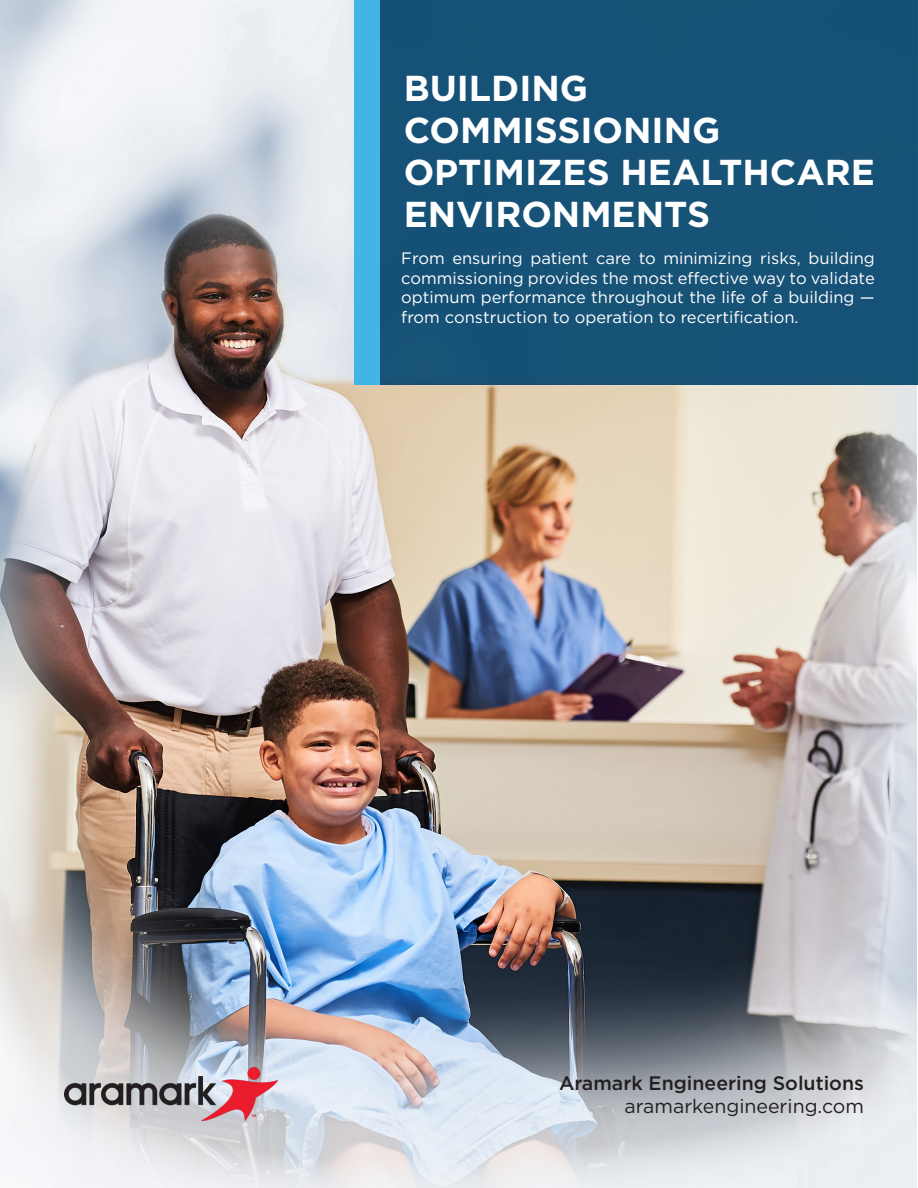
<style>
.page{position:relative;width:918px;height:1188px;background:#fff}
.page>*{position:absolute;margin:0;border:0;box-sizing:border-box;transform-origin:0 0}
.t1{font:700 36px "Gotham";color:#fff}
.t2{font:500 19.5px "Gotham";color:#231f20}
.t3{font:19.5px "Gotham";color:#231f20}
.t4{font:16.5px/19.8px "Gotham";color:#fff;text-align:justify}
</style>
<div class="page">
<img style="left:0;top:0;width:916px;height:1188px">
<div style="left:354px;top:0;width:564px;height:384px;background:#165177"></div>
<img style="left:65px;top:1067px;width:212px;height:54px">
<div style="left:354px;top:0;width:25px;height:384px;background:#41b6e6"></div>
<p class="t1" style="left:404px;top:65px;width:186px">BUILDING</p>
<p class="t1" style="left:404px;top:107px;width:318px">COMMISSIONING</p>
<p class="t1" style="left:404px;top:149px;width:473px">OPTIMIZES HEALTHCARE</p>
<p class="t1" style="left:404px;top:191px;width:308px">ENVIRONMENTS</p>
<p class="t4" style="left:401px;top:248px;width:475px">From ensuring patient care to minimizing risks, building commissioning provides the most effective way to validate optimum performance throughout the life of a building — from construction to operation to recertification.</p>
<p class="t2" style="left:559px;top:1070px;width:306px">Aramark Engineering Solutions</p>
<p class="t3" style="left:625px;top:1094px;width:241px">aramarkengineering.com</p>
</div>
